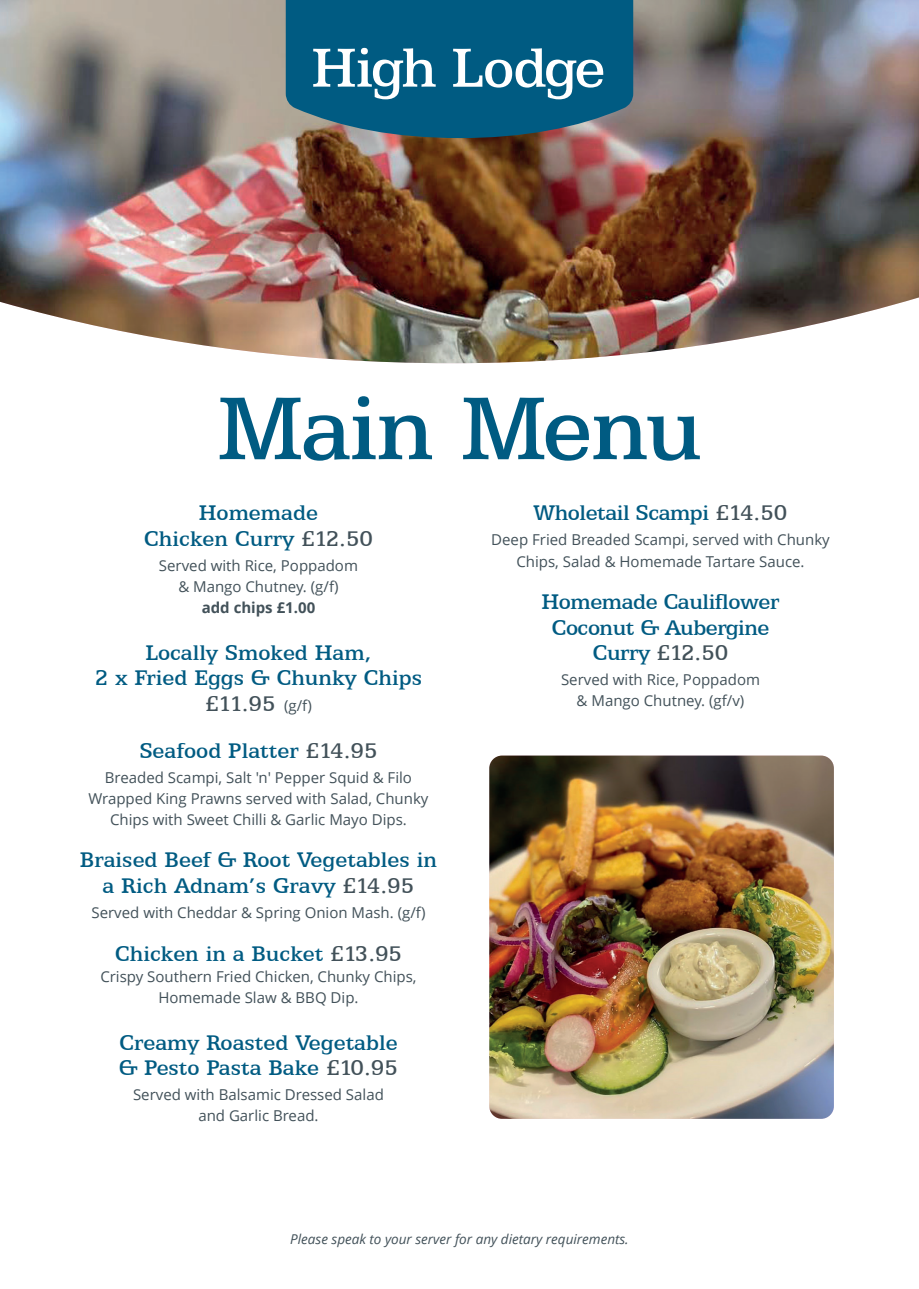
<style>
.page{position:relative;width:919px;height:1289px;background:#fff}
.page>*{position:absolute;margin:0;border:0;box-sizing:border-box;transform-origin:0 0}
.t1{font:500 100.5px "Egyptian 505 BT";letter-spacing:-.02em;color:#005b82}
.t2{font:500 24px/25.5px "Egyptian 505 BT";color:#005b82;text-align:center}
.t3{font:500 24px/25.5px "Egyptian 505 BT";letter-spacing:-.02em;color:#005b82;text-align:center}
.t4{font:15px/21px "Open Sans";color:#425159;text-align:center}
.t5{font:700 15px "Open Sans";color:#425159}
.t6{font:italic 13.5px "Open Sans";color:#425159}
.s1{color:#425159}
.s2{font-family:"Open Sans";font-weight:400;font-size:15px;color:#425159}
</style>
<div class="page">
<img style="left:0;top:0;width:918px;height:363px">
<svg style="left:286px;top:0;width:347px;height:138px;fill:#005b82"></svg>
<svg style="left:313px;top:48px;width:122px;height:51px"></svg>
<svg style="left:453px;top:48px;width:150px;height:51px"></svg>
<img style="left:489px;top:755px;width:344px;height:363px">
<h1 class="t1" style="left:217px;top:369px;width:487px">Main Menu</h1>
<h2 class="t2" style="left:144px;top:499px;width:230px">Homemade<br>Chicken Curry <span class="s1">£12.50</span></h2>
<p class="t4" style="left:159px;top:554px;width:200px">Served with Rice, Poppadom &amp; Mango Chutney. (g/f)</p>
<p class="t5" style="left:202px;top:597px;width:115px">add chips £1.00</p>
<h2 class="t2" style="left:95px;top:639px;width:329px">Locally Smoked Ham,<br>2 x Fried Eggs &amp; Chunky Chips <span class="s1">£11.95</span> <span class="s2">(g/f)</span></h2>
<h2 class="t2" style="left:139px;top:737px;width:240px">Seafood Platter <span class="s1">£14.95</span></h2>
<p class="t4" style="left:88px;top:766px;width:341px">Breaded Scampi, Salt 'n' Pepper Squid &amp; Filo<br>Wrapped King Prawns served with Salad, Chunky<br>Chips with Sweet Chilli &amp; Garlic Mayo Dips.</p>
<h2 class="t2" style="left:80px;top:846px;width:358px">Braised Beef &amp; Root Vegetables in a Rich Adnam’s Gravy <span class="s1">£14.95</span></h2>
<p class="t4" style="left:91px;top:901px;width:335px">Served with Cheddar &amp; Spring Onion Mash. (g/f)</p>
<h2 class="t2" style="left:115px;top:940px;width:289px">Chicken in a Bucket <span class="s1">£13.95</span></h2>
<p class="t4" style="left:100px;top:965px;width:317px">Crispy Southern Fried Chicken, Chunky Chips,<br>Homemade Slaw &amp; BBQ Dip.</p>
<h2 class="t2" style="left:119px;top:1028px;width:280px;text-align:left">Creamy Roasted Vegetable &amp; Pesto Pasta Bake <span class="s1">£10.95</span></h2>
<p class="t4" style="left:133px;top:1083px;width:252px">Served with Balsamic Dressed Salad and Garlic Bread.</p>
<h2 class="t3" style="left:533px;top:499px;width:255px">Wholetail Scampi <span class="s1">£14.50</span></h2>
<p class="t4" style="left:491px;top:529px;width:340px">Deep Fried Breaded Scampi, served with Chunky<br>Chips, Salad &amp; Homemade Tartare Sauce.</p>
<h2 class="t3" style="left:541px;top:588px;width:239px">Homemade Cauliflower<br>Coconut &amp; Aubergine<br>Curry <span class="s1">£12.50</span></h2>
<p class="t4" style="left:561px;top:669px;width:200px">Served with Rice, Poppadom &amp; Mango Chutney. (gf/v)</p>
<p class="t6" style="left:290px;top:1229px;width:340px">Please speak to your server for any dietary requirements.</p>
</div>
